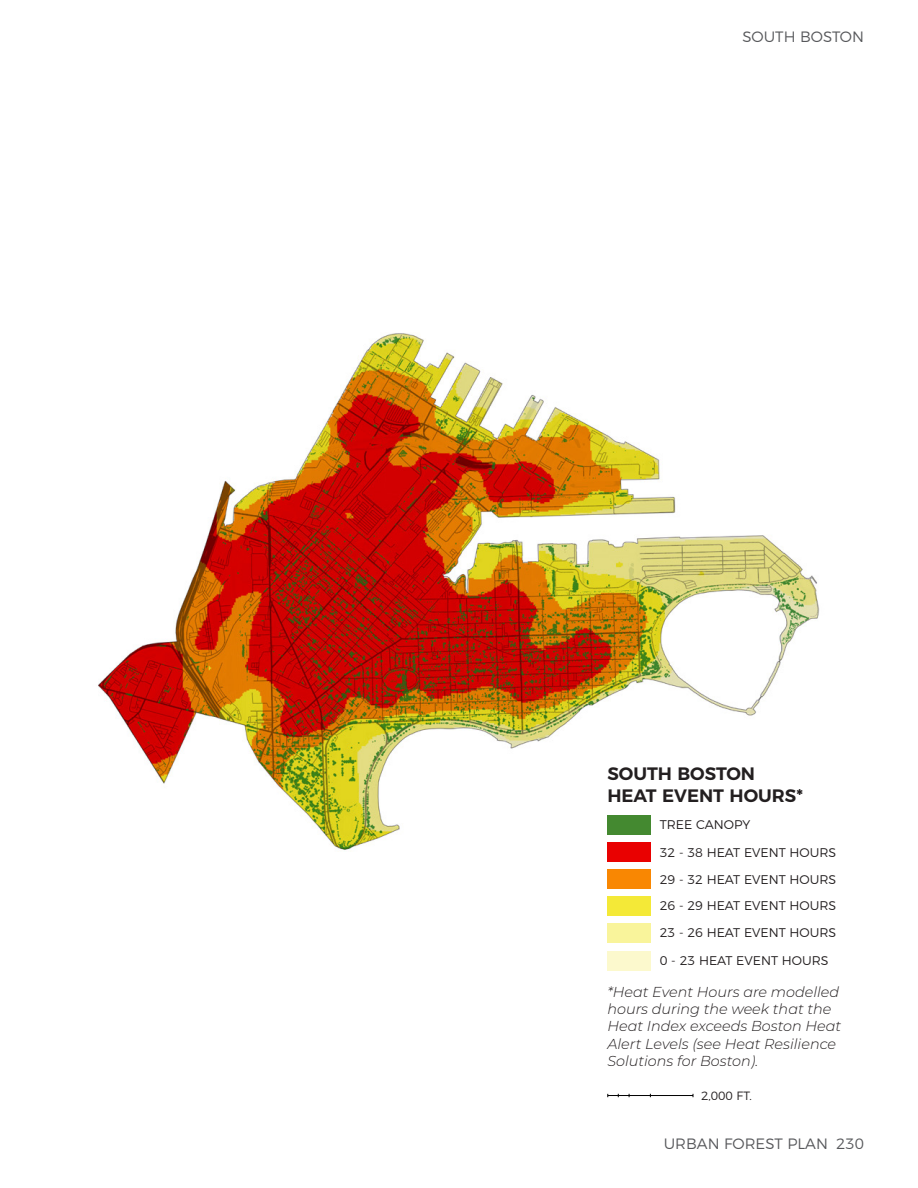
<style>
.page{position:relative;width:918px;height:1188px;background:#fff}
.page>*{position:absolute;margin:0;border:0;box-sizing:border-box;transform-origin:0 0}
.t1{font:600 18px "Montserrat";color:#231f20}
.t2{font:300 15px "Montserrat";color:#57585b}
.t3{font:italic 300 14.4px/17.2px "Montserrat";color:#231f20}
.t4{font:300 12.6px "Montserrat";color:#231f20}
.t5{font:300 12px "Montserrat";color:#231f20}
</style>
<div class="page">
<img style="left:98px;top:333px;width:722px;height:517px">
<hr style="left:608px;top:1095px;width:85px;height:1px;background:#000">
<div style="left:607px;top:869px;width:44px;height:20px;background:#f98702"></div>
<div style="left:607px;top:842px;width:44px;height:20px;background:#e90101"></div>
<div style="left:607px;top:815px;width:44px;height:20px;background:#448930"></div>
<div style="left:607px;top:896px;width:44px;height:20px;background:#f4e937"></div>
<div style="left:607px;top:923px;width:44px;height:20px;background:#f9f49b"></div>
<div style="left:607px;top:951px;width:44px;height:20px;background:#fcf9cd"></div>
<p class="t2" style="left:742px;top:24px;width:123px">SOUTH BOSTON</p>
<p class="t1" style="left:607px;top:759px;width:149px">SOUTH BOSTON</p>
<p class="t1" style="left:607px;top:780px;width:197px">HEAT EVENT HOURS*</p>
<p class="t4" style="left:660px;top:815px;width:92px">TREE CANOPY</p>
<p class="t4" style="left:660px;top:842px;width:178px">32 - 38 HEAT EVENT HOURS</p>
<p class="t4" style="left:660px;top:869px;width:178px">29 - 32 HEAT EVENT HOURS</p>
<p class="t4" style="left:660px;top:895px;width:178px">26 - 29 HEAT EVENT HOURS</p>
<p class="t4" style="left:660px;top:922px;width:178px">23 - 26 HEAT EVENT HOURS</p>
<p class="t4" style="left:660px;top:951px;width:170px">0 - 23 HEAT EVENT HOURS</p>
<p class="t3" style="left:607px;top:983px;width:235px">*Heat Event Hours are modelled hours during the week that the<br>Heat Index exceeds Boston Heat<br>Alert Levels (see Heat Resilience<br>Solutions for Boston).</p>
<p class="t5" style="left:701px;top:1086px;width:52px">2,000 FT.</p>
<p class="t2" style="left:664px;top:1131px;width:202px">URBAN FOREST PLAN 230</p>
</div>
